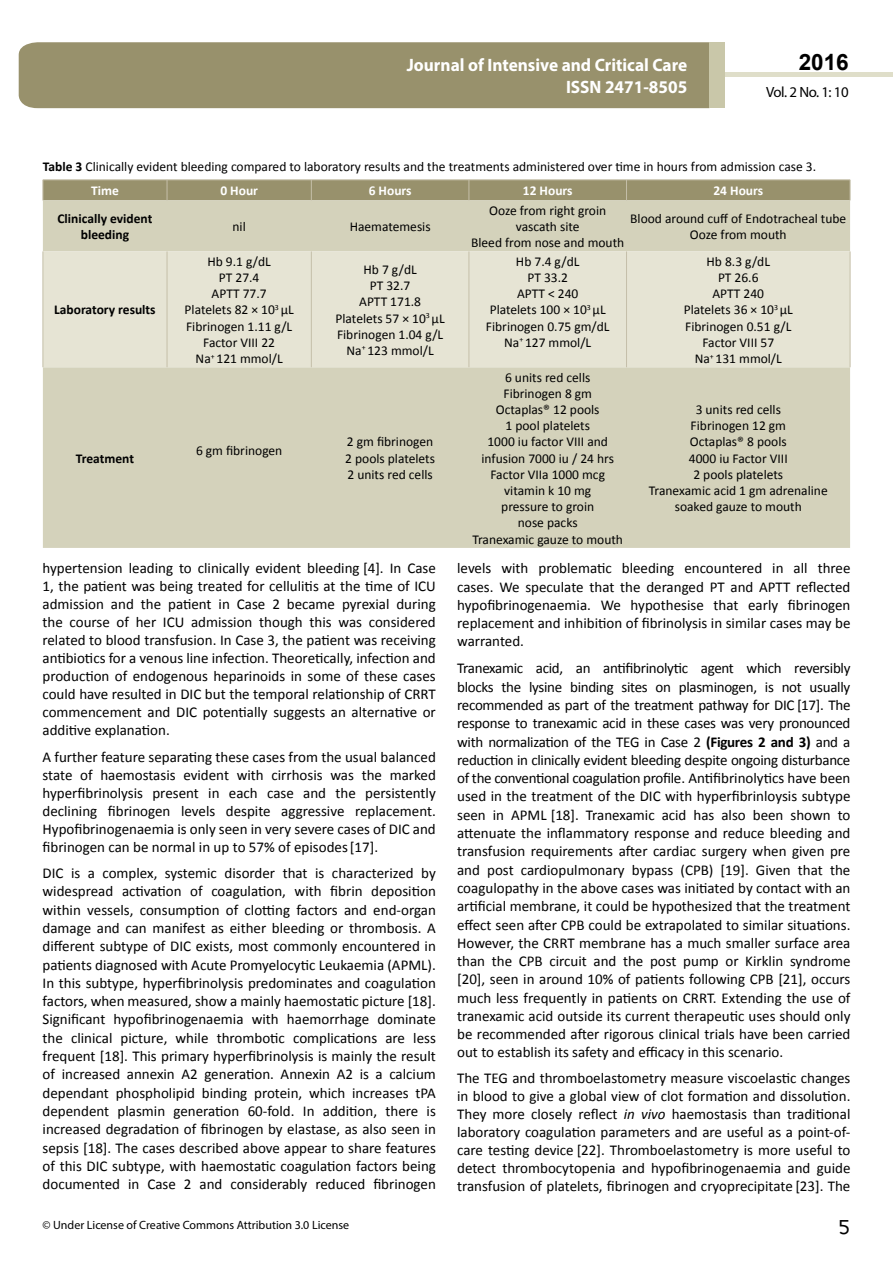
<style>
.page{position:relative;width:893px;height:1263px;background:#fff}
.page>*{position:absolute;margin:0;border:0;box-sizing:border-box;transform-origin:0 0}
.t1{font:25.5px "Tunga";color:#000}
.t2{font:700 22.5px "Arial";color:#000}
.t3{font:700 18px/21.6px "Myriad Pro";color:#fff;text-align:right;scale:.96 1}
.t4{font:15px/18.3px "Calibri";color:#000;text-align:justify}
.t5{font:14.85px "Myriad Pro";letter-spacing:-.03em;color:#000}
.t6{font:13.5px/16.2px "Calibri";color:#000;text-align:center}
.t7{font:700 13.5px/16.2px "Calibri";color:#000;text-align:center}
.t8{font:700 13.5px "Calibri";color:#fff}
.t9{font:12px "Myriad Pro";color:#000}
.s1{font-weight:700}
.s2{font-style:italic}
</style>
<div class="page">
<hr style="left:725px;top:73px;width:168px;height:4px;background:#dfdec9">
<div style="left:19px;top:42px;width:690px;height:66px;background:#98916c"></div>
<div style="left:709px;top:42px;width:16px;height:66px;background:#c9c7a9"></div>
<div style="left:43px;top:200px;width:807px;height:348px;background:#d4d2bb"></div>
<div style="left:44px;top:251px;width:806px;height:116px;background:#e6e4d4"></div>
<div style="left:43px;top:180px;width:808px;height:20px;background:#98916c"></div>
<hr style="left:43px;top:251px;width:1px;height:116px;background:#c5bfa9">
<hr style="left:167px;top:251px;width:1px;height:116px;background:#c5bfa9">
<hr style="left:311px;top:251px;width:1px;height:116px;background:#c5bfa9">
<hr style="left:469px;top:251px;width:1px;height:116px;background:#c5bfa9">
<hr style="left:626px;top:251px;width:1px;height:116px;background:#c5bfa9">
<hr style="left:850px;top:251px;width:1px;height:116px;background:#c5bfa9">
<p class="t3" style="left:517px;top:53px;width:198px">ARCHIVOS DE MEDICINA<br>ISSN 1698-9465</p>
<h2 class="t2" style="left:799px;top:47px;width:52px">2016</h2>
<p class="t3" style="left:407px;top:54px;width:294px">Journal of Intensive and Critical Care<br>ISSN 2471-8505</p>
<p class="t5" style="left:766px;top:83px;width:84px">Vol. 2 No. 1: 10</p>
<p class="t6" style="left:43px;top:159px;width:775px"><span class="s1">Table 3</span> Clinically evident bleeding compared to laboratory results and the treatments administered over time in hours from admission case 3.</p>
<p class="t8" style="left:91px;top:182px;width:29px">Time</p>
<p class="t8" style="left:220px;top:182px;width:39px">0 Hour</p>
<p class="t8" style="left:369px;top:182px;width:44px">6 Hours</p>
<p class="t8" style="left:523px;top:182px;width:51px">12 Hours</p>
<p class="t8" style="left:713px;top:182px;width:51px">24 Hours</p>
<p class="t7" style="left:58px;top:210px;width:96px">Clinically evident bleeding</p>
<p class="t6" style="left:233px;top:218px;width:15px">nil</p>
<p class="t6" style="left:350px;top:218px;width:82px">Haematemesis</p>
<p class="t6" style="left:471px;top:202px;width:155px">Ooze from right groin vascath site<br>Bleed from nose and mouth</p>
<p class="t6" style="left:630px;top:210px;width:218px">Blood around cuff of Endotracheal tube<br>Ooze from mouth</p>
<p class="t7" style="left:54px;top:302px;width:103px">Laboratory results</p>
<p class="t7" style="left:76px;top:450px;width:60px">Treatment</p>
<p class="t6" style="left:185px;top:253px;width:111px">Hb 9.1 g/dL<br>PT 27.4<br>APTT 77.7<br>Platelets 82 × 10<sup>3</sup> µL<br>Fibrinogen 1.11 g/L<br>Factor VIII 22<br>Na<sup>+</sup> 121 mmol/L</p>
<p class="t6" style="left:336px;top:261px;width:111px">Hb 7 g/dL<br>PT 32.7<br>APTT 171.8<br>Platelets 57 × 10<sup>3</sup> µL<br>Fibrinogen 1.04 g/L<br>Na<sup>+</sup> 123 mmol/L</p>
<p class="t6" style="left:486px;top:253px;width:125px">Hb 7.4 g/dL<br>PT 33.2<br>APTT &lt; 240<br>Platelets 100 × 10<sup>3</sup> µL<br>Fibrinogen 0.75 gm/dL<br>Na<sup>+</sup> 127 mmol/L</p>
<p class="t6" style="left:684px;top:253px;width:111px">Hb 8.3 g/dL<br>PT 26.6<br>APTT 240<br>Platelets 36 × 10<sup>3</sup> µL<br>Fibrinogen 0.51 g/L<br>Factor VIII 57<br>Na<sup>+</sup> 131 mmol/L</p>
<p class="t6" style="left:196px;top:442px;width:88px">6 gm fibrinogen</p>
<p class="t6" style="left:345px;top:434px;width:91px;text-align:left">2 gm fibrinogen<br>2 pools platelets<br>2 units red cells</p>
<p class="t6" style="left:472px;top:369px;width:152px">6 units red cells<br>Fibrinogen 8 gm<br>Octaplas® 12 pools<br>1 pool platelets<br>1000 iu factor VIII and infusion 7000 iu / 24 hrs<br>Factor VIIa 1000 mcg vitamin k 10 mg<br>pressure to groin<br>nose packs<br>Tranexamic gauze to mouth</p>
<p class="t6" style="left:649px;top:401px;width:180px">3 units red cells<br>Fibrinogen 12 gm<br>Octaplas® 8 pools<br>4000 iu Factor VIII<br>2 pools platelets<br>Tranexamic acid 1 gm adrenaline soaked gauze to mouth</p>
<p class="t4" style="left:42px;top:559px;width:395px">hypertension leading to clinically evident bleeding [4]. In Case 1, the patient was being treated for cellulitis at the time of ICU admission and the patient in Case 2 became pyrexial during the course of her ICU admission though this was considered related to blood transfusion. In Case 3, the patient was receiving antibiotics for a venous line infection. Theoretically, infection and production of endogenous heparinoids in some of these cases could have resulted in DIC but the temporal relationship of CRRT commencement and DIC potentially suggests an alternative or additive explanation.</p>
<p class="t4" style="left:43px;top:748px;width:395px">A further feature separating these cases from the usual balanced state of haemostasis evident with cirrhosis was the marked hyperfibrinolysis present in each case and the persistently declining fibrinogen levels despite aggressive replacement.<br>Hypofibrinogenaemia is only seen in very severe cases of DIC and fibrinogen can be normal in up to 57% of episodes[17].</p>
<p class="t4" style="left:43px;top:864px;width:395px">DIC is a complex, systemic disorder that is characterized by widespread activation of coagulation, with fibrin deposition within vessels, consumption of clotting factors and end-organ damage and can manifest as either bleeding or thrombosis. A different subtype of DIC exists, most commonly encountered in patients diagnosed with Acute Promyelocytic Leukaemia (APML).<br>In this subtype, hyperfibrinolysis predominates and coagulation factors, when measured, show a mainly haemostatic picture [18].<br>Significant hypofibrinogenaemia with haemorrhage dominate the clinical picture, while thrombotic complications are less frequent [18]. This primary hyperfibrinolysis is mainly the result of increased annexin A2 generation. Annexin A2 is a calcium dependant phospholipid binding protein, which increases tPA dependent plasmin generation 60-fold. In addition, there is increased degradation of fibrinogen by elastase, as also seen in sepsis [18]. The cases described above appear to share features of this DIC subtype, with haemostatic coagulation factors being documented in Case 2 and considerably reduced fibrinogen</p>
<p class="t4" style="left:457px;top:559px;width:395px">levels with problematic bleeding encountered in all three cases. We speculate that the deranged PT and APTT reflected hypofibrinogenaemia. We hypothesise that early fibrinogen replacement and inhibition of fibrinolysis in similar cases may be warranted.</p>
<p class="t4" style="left:457px;top:659px;width:395px">Tranexamic acid, an antifibrinolytic agent which reversibly blocks the lysine binding sites on plasminogen, is not usually recommended as part of the treatment pathway for DIC [17]. The response to tranexamic acid in these cases was very pronounced with normalization of the TEG in Case 2 <span class="s1">(Figures 2 and 3)</span> and a reduction in clinically evident bleeding despite ongoing disturbance of the conventional coagulation profile. Antifibrinolytics have been used in the treatment of the DIC with hyperfibrinloysis subtype seen in APML [18]. Tranexamic acid has also been shown to attenuate the inflammatory response and reduce bleeding and transfusion requirements after cardiac surgery when given pre and post cardiopulmonary bypass (CPB) [19]. Given that the coagulopathy in the above cases was initiated by contact with an artificial membrane, it could be hypothesized that the treatment effect seen after CPB could be extrapolated to similar situations.<br>However, the CRRT membrane has a much smaller surface area than the CPB circuit and the post pump or Kirklin syndrome [20], seen in around 10% of patients following CPB [21], occurs much less frequently in patients on CRRT. Extending the use of tranexamic acid outside its current therapeutic uses should only be recommended after rigorous clinical trials have been carried out to establish its safety and efficacy in this scenario.</p>
<p class="t4" style="left:457px;top:1069px;width:395px">The TEG and thromboelastometry measure viscoelastic changes in blood to give a global view of clot formation and dissolution.<br>They more closely reflect <span class="s2">in vivo</span> haemostasis than traditional laboratory coagulation parameters and are useful as a point-of&shy;care testing device [22]. Thromboelastometry is more useful to detect thrombocytopenia and hypofibrinogenaemia and guide transfusion of platelets, fibrinogen and cryoprecipitate [23]. The</p>
<p class="t9" style="left:43px;top:1218px;width:308px">© Under License of Creative Commons Attribution 3.0 License</p>
<h1 class="t1" style="left:839px;top:1210px;width:13px">5</h1>
</div>
